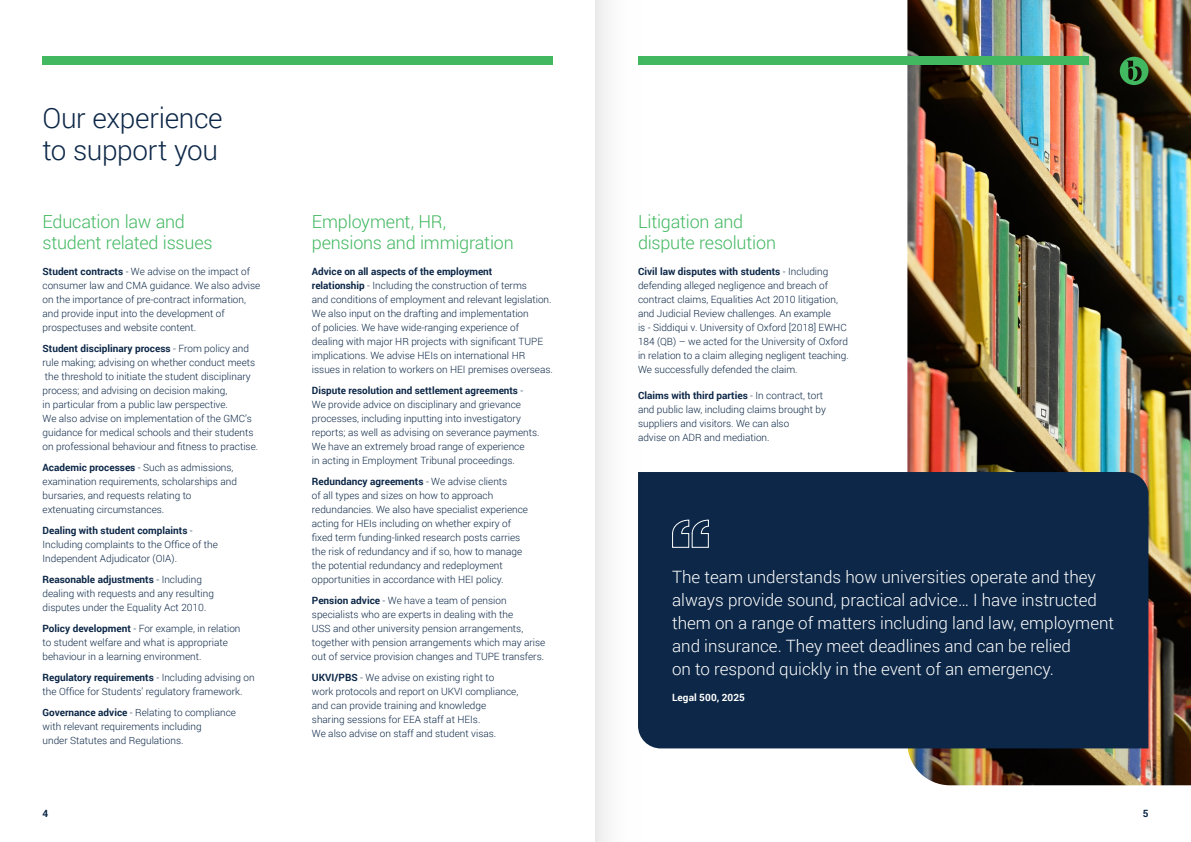
<style>
.page{position:relative;width:1191px;height:842px;background:#fff}
.page>*{position:absolute;margin:0;border:0;box-sizing:border-box;transform-origin:0 0}
.t1{font:300 28px/32px "Roboto";letter-spacing:-.015em;color:#0c2747}
.Subtitle{font:300 18px/21px "Roboto";letter-spacing:-.015em;color:#42b861}
.Body_Copy{font:300 17px/23px "Roboto";color:#fff}
.Body_Copy-2{font:300 10px/14px "Roboto";color:#0c2747}
.Subtitle_SPAN{font:300 10px/14px "Roboto";color:#0c2747}
.Quote_Details{font:700 10px "Roboto";letter-spacing:.005em;color:#fff}
.t2{font:700 10px "Roboto";color:#0c2747}
.s1{font-weight:700}
</style>
<div class="page">
<img style="left:907px;top:0;width:284px;height:785px">
<div style="left:646px;top:472px;width:502px;height:276px;background:#0c2747"></div>
<div style="left:671px;top:519px;width:38px;height:208px;background:#0c2747"></div>
<svg style="left:1119px;top:57px;width:29px;height:28px"></svg>
<div style="left:638px;top:57px;width:451px;height:8px;background:#42b861"></div>
<div style="left:43px;top:57px;width:510px;height:8px;background:#42b861"></div>
<svg style="left:595px;top:0;width:51px;height:842px"></svg>
<p class="t1" style="left:43px;top:101px;width:182px">Our experience to support you</p>
<p class="Subtitle" style="left:43px;top:210px;width:171px">Education law and student related issues</p>
<p class="Body_Copy-2" style="left:43px;top:264px;width:219px"><span class="s1">Student contracts</span> - We advise on the impact of consumer law and CMA guidance. We also advise on the importance of pre-contract information, and provide input into the development of prospectuses and website content.</p>
<p class="Body_Copy-2" style="left:43px;top:341px;width:217px"><span class="s1">Student disciplinary process</span> - From policy and rule making; advising on whether conduct meets the threshold to initiate the student disciplinary process; and advising on decision making,<br>in particular from a public law perspective.<br>We also advise on implementation of the GMC’s guidance for medical schools and their students on professional behaviour and fitness to practise.</p>
<p class="Body_Copy-2" style="left:43px;top:460px;width:196px"><span class="s1">Academic processes</span> - Such as admissions, examination requirements, scholarships and bursaries, and requests relating to extenuating circumstances.</p>
<p class="Body_Copy-2" style="left:43px;top:523px;width:177px"><span class="s1">Dealing with student complaints</span> -<br>Including complaints to the Office of the<br>Independent Adjudicator (OIA).</p>
<p class="Body_Copy-2" style="left:43px;top:572px;width:173px"><span class="s1">Reasonable adjustments</span> - Including dealing with requests and any resulting disputes under the Equality Act 2010.</p>
<p class="Body_Copy-2" style="left:43px;top:621px;width:199px"><span class="s1">Policy development</span> - For example, in relation to student welfare and what is appropriate behaviour in a learning environment.</p>
<p class="Body_Copy-2" style="left:43px;top:670px;width:214px"><span class="s1">Regulatory requirements</span> - Including advising on the Office for Students’ regulatory framework.</p>
<p class="Body_Copy-2" style="left:43px;top:705px;width:195px"><span class="s1">Governance advice</span> - Relating to compliance with relevant requirements including<br>under Statutes and Regulations.</p>
<p class="Subtitle" style="left:312px;top:210px;width:203px">Employment, HR, pensions and immigration</p>
<p class="Body_Copy-2" style="left:312px;top:264px;width:242px"><span class="s1">Advice on all aspects of the employment<br>relationship</span> - Including the construction of terms<br>and conditions of employment and relevant legislation.<br>We also input on the drafting and implementation<br>of policies. We have wide-ranging experience of dealing with major HR projects with significant TUPE implications. We advise HEIs on international HR issues in relation to workers on HEI premises overseas.</p>
<p class="Body_Copy-2" style="left:312px;top:383px;width:229px"><span class="s1">Dispute resolution and settlement agreements</span> - We provide advice on disciplinary and grievance processes, including inputting into investigatory reports; as well as advising on severance payments.<br>We have an extremely broad range of experience<br>in acting in Employment Tribunal proceedings.</p>
<p class="Body_Copy-2" style="left:312px;top:474px;width:218px"><span class="s1">Redundancy agreements</span> - We advise clients<br>of all types and sizes on how to approach redundancies. We also have specialist experience acting for HEIs including on whether expiry of fixed term funding-linked research posts carries the risk of redundancy and if so, how to manage the potential redundancy and redeployment opportunities in accordance with HEI policy.</p>
<p class="Body_Copy-2" style="left:312px;top:593px;width:235px"><span class="s1">Pension advice</span> - We have a team of pension specialists who are experts in dealing with the<br>USS and other university pension arrangements, together with pension arrangements which may arise out of service provision changes and TUPE transfers.</p>
<p class="Body_Copy-2" style="left:312px;top:670px;width:208px"><span class="s1">UKVI/PBS</span> - We advise on existing right to<br>work protocols and report on UKVI compliance, and can provide training and knowledge sharing sessions for EEA staff at HEIs.<br>We also advise on staff and student visas.</p>
<p class="Subtitle" style="left:638px;top:210px;width:139px">Litigation and dispute resolution</p>
<p class="Body_Copy-2" style="left:638px;top:264px;width:212px"><span class="s1">Civil law disputes with students</span> - Including defending alleged negligence and breach of contract claims, Equalities Act 2010 litigation, and Judicial Review challenges. An example<br>is - Siddiqui v. University of Oxford [2018] EWHC 184 (QB) – we acted for the University of Oxford in relation to a claim alleging negligent teaching.<br>We successfully defended the claim.</p>
<p class="Subtitle_SPAN" style="left:638px;top:388px;width:189px"><span class="s1">Claims with third parties</span> - In contract, tort and public law, including claims brought by suppliers and visitors. We can also<br>advise on ADR and mediation.</p>
<p class="Body_Copy" style="left:672px;top:565px;width:444px">The team understands how universities operate and they always provide sound, practical advice… I have instructed them on a range of matters including land law, employment and insurance. They meet deadlines and can be relied<br>on to respond quickly in the event of an emergency.</p>
<p class="Quote_Details" style="left:672px;top:690px;width:74px">Legal 500, 2025</p>
<p class="t2" style="left:43px;top:806px;width:7px">4</p>
<p class="t2" style="left:1142px;top:806px;width:7px">5</p>
</div>
